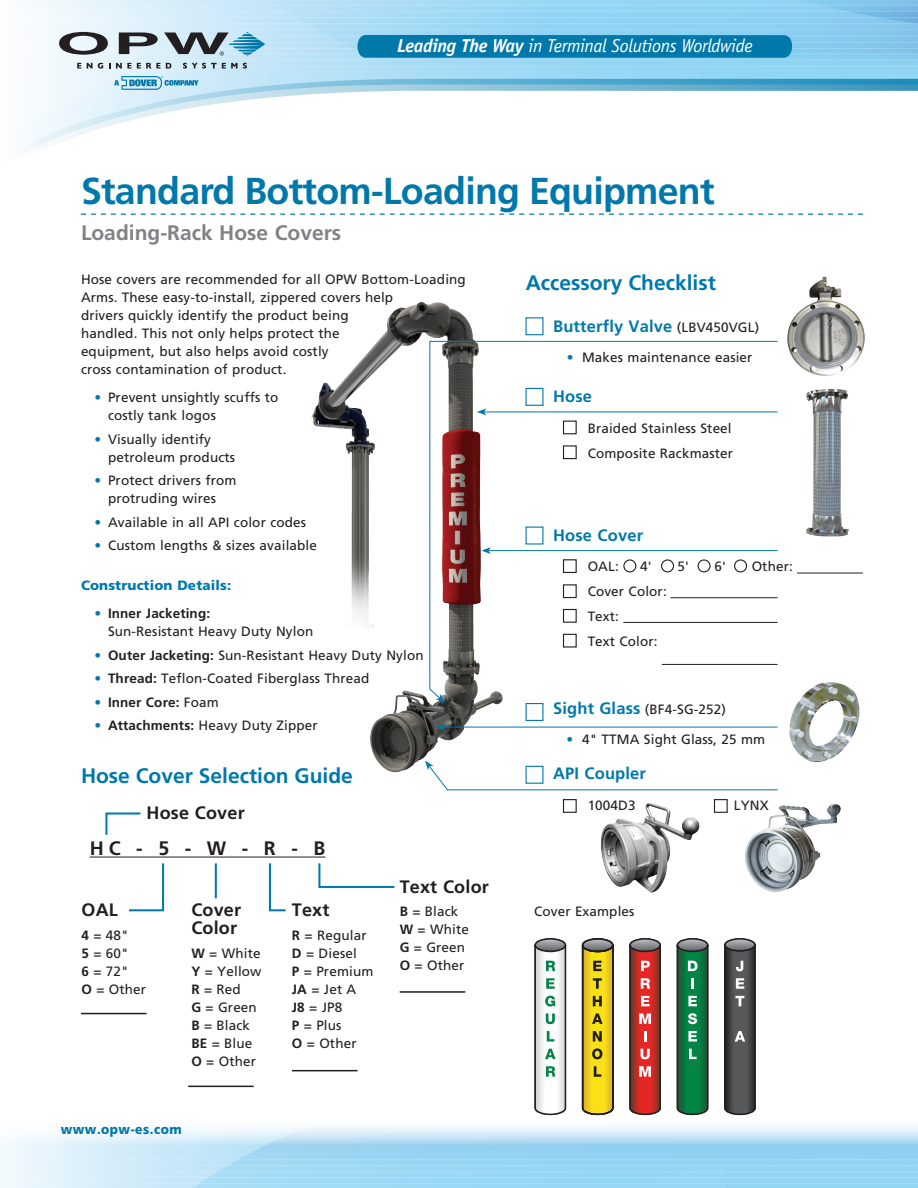
<style>
.page{position:relative;width:918px;height:1188px;background:#fff}
.page>*{position:absolute;margin:0;border:0;box-sizing:border-box;transform-origin:0 0}
.t1{font:700 37.5px "Frutiger LT Std";letter-spacing:-.02em;color:#0078aa}
.t2{font:700 21px "Frutiger LT Std";color:#0078ae}
.t3{font:700 21px "Frutiger LT Std";color:#808285}
.t4{font:700 19.5px "Frutiger LT Std";color:#231f20}
.t5{font:italic 18.75px "Officina Sans";letter-spacing:-.02em;color:#fff}
.t6{font:700 18px/18px "Frutiger LT Std";letter-spacing:.01em;color:#231f20}
.t7{font:700 16.5px "Frutiger LT Std";letter-spacing:.01em;color:#0078aa}
.t8{font:13.5px/18px "Frutiger LT Std";letter-spacing:.01em;color:#231f20}
.t9{font:900 13.5px "Frutiger LT Std";letter-spacing:.01em;color:#0078ae}
.t10{font:700 13.5px "Frutiger LT Std";letter-spacing:.01em;color:#231f20}
.t11{font:900 13.5px "Frutiger LT Std";letter-spacing:.04em;color:#0078aa;scale:.91 1}
.s1{font-weight:700}
.s2{color:#0078ae}
.s3{font-weight:400;color:#0078ae}
.s4{font-weight:400}
.s5{font-weight:400;font-size:13.5px;color:#231f20}
.s6{font-weight:700;font-size:16.5px;color:#0078aa}
</style>
<div class="page">
<svg style="left:0;top:1133px;width:79px;height:55px"></svg>
<svg style="left:79px;top:1126px;width:839px;height:62px;background:#b1def5"></svg>
<hr style="left:0;top:1159px;width:918px;height:1px;background:#fff">
<hr style="left:0;top:1172px;width:918px;height:1px;background:#fff">
<hr style="left:0;top:1166px;width:918px;height:1px;background:#fff">
<hr style="left:0;top:1177px;width:918px;height:1px;background:#fff">
<hr style="left:0;top:1183px;width:918px;height:1px;background:#fff">
<svg style="left:35px;top:0;width:90px;height:77px"></svg>
<svg style="left:125px;top:0;width:793px;height:77px;background:#a2d8f3"></svg>
<hr style="left:0;top:29px;width:918px;height:1px;background:#fff">
<hr style="left:0;top:66px;width:918px;height:1px;background:#fff">
<hr style="left:0;top:23px;width:918px;height:1px;background:#fff">
<hr style="left:0;top:53px;width:918px;height:1px;background:#fff">
<hr style="left:0;top:60px;width:918px;height:1px;background:#fff">
<hr style="left:0;top:17px;width:918px;height:1px;background:#fff">
<hr style="left:0;top:48px;width:918px;height:1px;background:#fff">
<hr style="left:0;top:36px;width:918px;height:1px;background:#fff">
<hr style="left:0;top:42px;width:918px;height:1px;background:#fff">
<hr style="left:0;top:11px;width:918px;height:1px;background:#fff">
<hr style="left:0;top:5px;width:918px;height:1px;background:#fff">
<svg style="left:20px;top:77px;width:898px;height:77px"></svg>
<svg style="left:357px;top:35px;width:435px;height:23px;background:#037aab"></svg>
<hr style="left:90px;top:857px;width:235px;height:1px;background:#231f20">
<img style="left:311px;top:302px;width:209px;height:471px">
<svg style="left:59px;top:32px;width:49px;height:23px"></svg>
<svg style="left:119px;top:32px;width:39px;height:22px"></svg>
<svg style="left:164px;top:32px;width:101px;height:24px;background:#819fae"></svg>
<svg style="left:77px;top:63px;width:4px;height:6px"></svg>
<svg style="left:87px;top:63px;width:16px;height:6px"></svg>
<svg style="left:116px;top:63px;width:55px;height:6px"></svg>
<svg style="left:183px;top:63px;width:64px;height:6px"></svg>
<svg style="left:114px;top:76px;width:85px;height:14px"></svg>
<img style="left:789px;top:682px;width:71px;height:81px">
<svg style="left:81px;top:214px;width:782px;height:1px"></svg>
<hr style="left:215px;top:863px;width:2px;height:35px;background:#0078ae">
<svg style="left:105px;top:812px;width:36px;height:23px"></svg>
<svg style="left:318px;top:863px;width:77px;height:25px"></svg>
<svg style="left:129px;top:863px;width:36px;height:49px"></svg>
<svg style="left:268px;top:863px;width:18px;height:49px"></svg>
<svg style="left:534px;top:938px;width:222px;height:178px"></svg>
<div style="left:563px;top:799px;width:14px;height:14px;border:1px solid #231f20"></div>
<div style="left:714px;top:799px;width:14px;height:14px;border:1px solid #231f20"></div>
<hr style="left:797px;top:573px;width:66px;height:1px;background:#231f20">
<img style="left:601px;top:803px;width:99px;height:90px">
<img style="left:745px;top:804px;width:96px;height:88px">
<img style="left:806px;top:389px;width:43px;height:148px">
<img style="left:787px;top:276px;width:78px;height:100px">
<hr style="left:81px;top:1013px;width:66px;height:1px;background:#231f20">
<hr style="left:188px;top:1086px;width:66px;height:1px;background:#231f20">
<hr style="left:292px;top:1070px;width:66px;height:1px;background:#231f20">
<hr style="left:400px;top:991px;width:65px;height:2px;background:#231f20">
<svg style="left:425px;top:761px;width:353px;height:30px"></svg>
<hr style="left:443px;top:727px;width:335px;height:1px;background:#0078aa">
<svg style="left:436px;top:724px;width:9px;height:7px"></svg>
<svg style="left:429px;top:341px;width:349px;height:358px"></svg>
<svg style="left:436px;top:694px;width:9px;height:9px"></svg>
<div style="left:526px;top:766px;width:17px;height:18px;background:#fff;border:1px solid #0078aa"></div>
<div style="left:526px;top:703px;width:17px;height:18px;background:#fff;border:1px solid #0078aa"></div>
<div style="left:526px;top:527px;width:17px;height:18px;background:#fff"></div>
<div style="left:526px;top:317px;width:17px;height:18px;background:#fff;border:1px solid #0078aa"></div>
<h3 class="t5" style="left:397px;top:35px;width:357px"><span class="s1">Leading The Way</span> in Terminal Solutions Worldwide</h3>
<h1 class="t1" style="left:81px;top:169px;width:635px">Standard Bottom-Loading Equipment</h1>
<h2 class="t3" style="left:81px;top:221px;width:262px">Loading-Rack Hose Covers</h2>
<p class="t8" style="left:81px;top:270px;width:386px">Hose covers are recommended for all OPW Bottom-Loading Arms. These easy-to-install, zippered covers help<br>drivers quickly identify the product being<br>handled. This not only helps protect the<br>equipment, but also helps avoid costly<br>cross contamination of product.</p>
<p class="t8" style="left:108px;top:389px;width:172px;text-indent:-14px"><span class="s2">•</span> Prevent unsightly scuffs to costly tank logos</p>
<p class="t8" style="left:108px;top:430px;width:129px;text-indent:-14px"><span class="s2">•</span> Visually identify petroleum products</p>
<p class="t8" style="left:95px;top:472px;width:144px;text-align:center"><span class="s2">•</span> Protect drivers from protruding wires</p>
<p class="t8" style="left:94px;top:513px;width:213px"><span class="s2">•</span> Available in all API color codes</p>
<p class="t8" style="left:94px;top:536px;width:224px"><span class="s2">•</span> Custom lengths &amp; sizes available</p>
<p class="t9" style="left:81px;top:577px;width:152px">Construction Details:</p>
<p class="t8" style="left:108px;top:605px;width:207px;text-indent:-14px"><span class="s2">•</span> <span class="s1">Inner Jacketing:<br></span>Sun-Resistant Heavy Duty Nylon</p>
<p class="t8" style="left:95px;top:646px;width:331px"><span class="s2">•</span> <span class="s1">Outer Jacketing:</span> Sun-Resistant Heavy Duty Nylon</p>
<p class="t8" style="left:95px;top:670px;width:276px"><span class="s2">•</span> <span class="s1">Thread:</span> Teflon-Coated Fiberglass Thread</p>
<p class="t10" style="left:95px;top:694px;width:126px"><span class="s3">•</span> Inner Core: <span class="s4">Foam</span></p>
<p class="t8" style="left:95px;top:716px;width:225px"><span class="s2">•</span> <span class="s1">Attachments:</span> Heavy Duty Zipper</p>
<h2 class="t2" style="left:81px;top:763px;width:273px">Hose Cover Selection Guide</h2>
<h3 class="t6" style="left:147px;top:804px;width:100px">Hose Cover</h3>
<h3 class="t4" style="left:90px;top:837px;width:237px">H C - 5 - W - R - B</h3>
<h2 class="t2" style="left:526px;top:270px;width:192px">Accessory Checklist</h2>
<p class="t7" style="left:553px;top:316px;width:208px">Butterfly Valve <span class="s5">(LBV450VGL)</span></p>
<p class="t8" style="left:567px;top:349px;width:187px"><span class="s2">•</span> Makes maintenance easier</p>
<p class="t7" style="left:553px;top:387px;width:40px">Hose</p>
<p class="t8" style="left:588px;top:416px;width:147px;line-height:24.9px">Braided Stainless Steel<br>Composite Rackmaster</p>
<p class="t7" style="left:553px;top:526px;width:91px">Hose Cover</p>
<p class="t8" style="left:588px;top:558px;width:33px">OAL:</p>
<p class="t8" style="left:640px;top:558px;width:13px">4'</p>
<p class="t8" style="left:677px;top:558px;width:13px">5'</p>
<p class="t8" style="left:715px;top:558px;width:13px">6'</p>
<p class="t8" style="left:752px;top:558px;width:43px">Other:</p>
<p class="t8" style="left:588px;top:579px;width:81px;line-height:24.9px">Cover Color:<br>Text:<br>Text Color:</p>
<p class="t8" style="left:553px;top:700px;width:174px"><span class="s6">Sight Glass</span> (BF4-SG-252)</p>
<p class="t8" style="left:567px;top:731px;width:200px"><span class="s2">•</span> 4" TTMA Sight Glass, 25 mm</p>
<p class="t7" style="left:553px;top:764px;width:94px">API Coupler</p>
<p class="t8" style="left:588px;top:796px;width:49px">1004D3</p>
<p class="t8" style="left:734px;top:796px;width:36px">LYNX</p>
<h3 class="t6" style="left:400px;top:878px;width:91px">Text Color</h3>
<p class="t8" style="left:400px;top:903px;width:71px"><span class="s1">B</span> = Black<br><span class="s1">W</span> = White<br><span class="s1">G</span> = Green<br><span class="s1">O</span> = Other</p>
<h3 class="t6" style="left:81px;top:901px;width:38px">OAL</h3>
<p class="t8" style="left:534px;top:902px;width:102px">Cover Examples</p>
<p class="t8" style="left:82px;top:926px;width:66px"><span class="s1">4</span> = 48"<br><span class="s1">5</span> = 60"<br><span class="s1">6</span> = 72"<br><span class="s1">O</span> = Other</p>
<h3 class="t6" style="left:191px;top:901px;width:51px">Cover<br>Color</h3>
<p class="t8" style="left:191px;top:944px;width:72px"><span class="s1">W</span> = White<br><span class="s1">Y</span> = Yellow<br><span class="s1">R</span> = Red<br><span class="s1">G</span> = Green<br><span class="s1">B</span> = Black<br><span class="s1">BE</span> = Blue<br><span class="s1">O</span> = Other</p>
<h3 class="t6" style="left:292px;top:901px;width:39px">Text</h3>
<p class="t8" style="left:292px;top:926px;width:83px"><span class="s1">R</span> = Regular<br><span class="s1">D</span> = Diesel<br><span class="s1">P</span> = Premium<br><span class="s1">JA</span> = Jet A<br><span class="s1">J8</span> = JP8<br><span class="s1">P</span> = Plus<br><span class="s1">O</span> = Other</p>
<p class="t11" style="left:61px;top:1121px;width:135px">www.opw-es.com</p>
</div>
